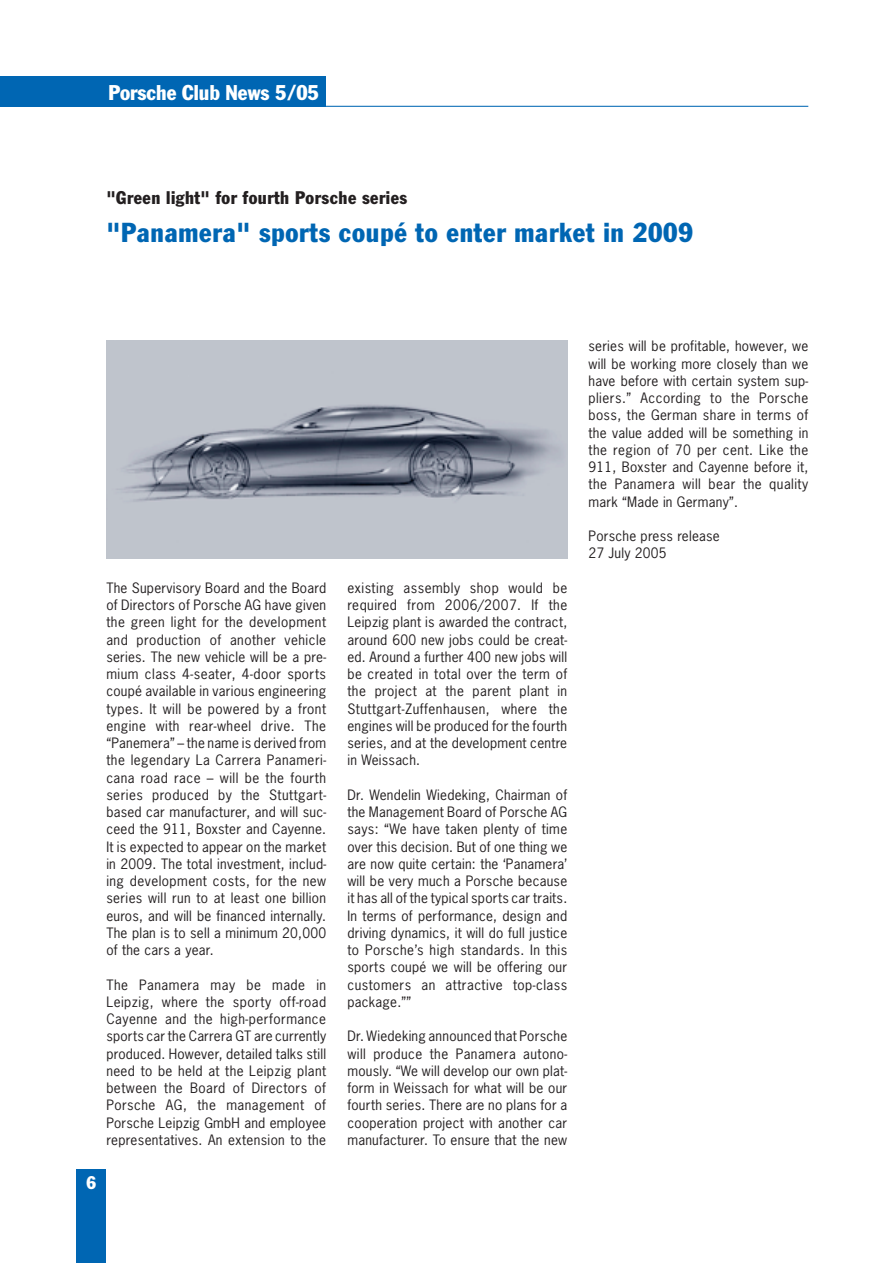
<style>
.page{position:relative;width:893px;height:1263px;background:#fff}
.page>*{position:absolute;margin:0;border:0;box-sizing:border-box;transform-origin:0 0}
.t1{font:condensed 27px "Porsche Franklin Gothic";letter-spacing:.025em;color:#0066b3}
.t2{font:condensed 21px "Porsche Franklin Gothic";color:#fff}
.t3{font:condensed 18px "Porsche Franklin Gothic";letter-spacing:.025em;color:#231f20}
.t4{font:condensed 18px "Porsche Franklin Gothic";color:#fff}
.t5{font:13.5px/17.2px "Porsche News Gothic";letter-spacing:.015em;color:#231f20;text-align:justify}
</style>
<div class="page">
<div style="left:0;top:76px;width:326px;height:30px;background:#0066b3"></div>
<hr style="left:0;top:106px;width:808px;height:1px;background:#0066b3">
<div style="left:77px;top:1169px;width:29px;height:94px;background:#0066b3"></div>
<img style="left:106px;top:340px;width:461px;height:218px">
<h2 class="t2" style="left:108px;top:86px;width:212px">Porsche Club News 5/05</h2>
<h3 class="t3" style="left:106px;top:191px;width:302px">"Green light" for fourth Porsche series</h3>
<h1 class="t1" style="left:106px;top:223px;width:588px">"Panamera" sports coupé to enter market in 2009</h1>
<p class="t5" style="left:106px;top:581px;width:221px">The Supervisory Board and the Board of Directors of Porsche AG have given the green light for the development and production of another vehicle series. The new vehicle will be a pre&shy;mium class 4-seater, 4-door sports coupé available in various engineering types. It will be powered by a front engine with rear-wheel drive. The “Panemera” – the name is derived from the legendary La Carrera Panameri&shy;cana road race – will be the fourth series produced by the Stuttgart&shy;based car manufacturer, and will suc&shy;ceed the 911, Boxster and Cayenne.<br>It is expected to appear on the market in 2009. The total investment, includ&shy;ing development costs, for the new series will run to at least one billion euros, and will be financed internally.<br>The plan is to sell a minimum 20,000 of the cars a year.</p>
<p class="t5" style="left:106px;top:978px;width:221px">The Panamera may be made in Leipzig, where the sporty off-road Cayenne and the high-performance sports car the Carrera GT are currently produced. However, detailed talks still need to be held at the Leipzig plant between the Board of Directors of Porsche AG, the management of Porsche Leipzig GmbH and employee representatives. An extension to the</p>
<h3 class="t4" style="left:87px;top:1177px;width:11px">6</h3>
<p class="t5" style="left:347px;top:581px;width:221px">existing assembly shop would be required from 2006/2007. If the Leipzig plant is awarded the contract, around 600 new jobs could be creat&shy;ed. Around a further 400 new jobs will be created in total over the term of the project at the parent plant in Stuttgart-Zuffenhausen, where the engines will be produced for the fourth series, and at the development centre in Weissach.</p>
<p class="t5" style="left:347px;top:788px;width:221px">Dr. Wendelin Wiedeking, Chairman of the Management Board of Porsche AG says: “We have taken plenty of time over this decision. But of one thing we are now quite certain: the ‘Panamera’ will be very much a Porsche because it has all of the typical sports car traits.<br>In terms of performance, design and driving dynamics, it will do full justice to Porsche’s high standards. In this sports coupé we will be offering our customers an attractive top-class package.””</p>
<p class="t5" style="left:347px;top:1030px;width:221px">Dr. Wiedeking announced that Porsche will produce the Panamera autono&shy;mously. “We will develop our own plat&shy;form in Weissach for what will be our fourth series. There are no plans for a cooperation project with another car manufacturer. To ensure that the new</p>
<p class="t5" style="left:588px;top:340px;width:221px">series will be profitable, however, we will be working more closely than we have before with certain system sup&shy;pliers.” According to the Porsche boss, the German share in terms of the value added will be something in the region of 70 per cent. Like the 911, Boxster and Cayenne before it, the Panamera will bear the quality mark “Made in Germany”.</p>
<p class="t5" style="left:588px;top:529px;width:133px">Porsche press release<br>27 July 2005</p>
</div>
